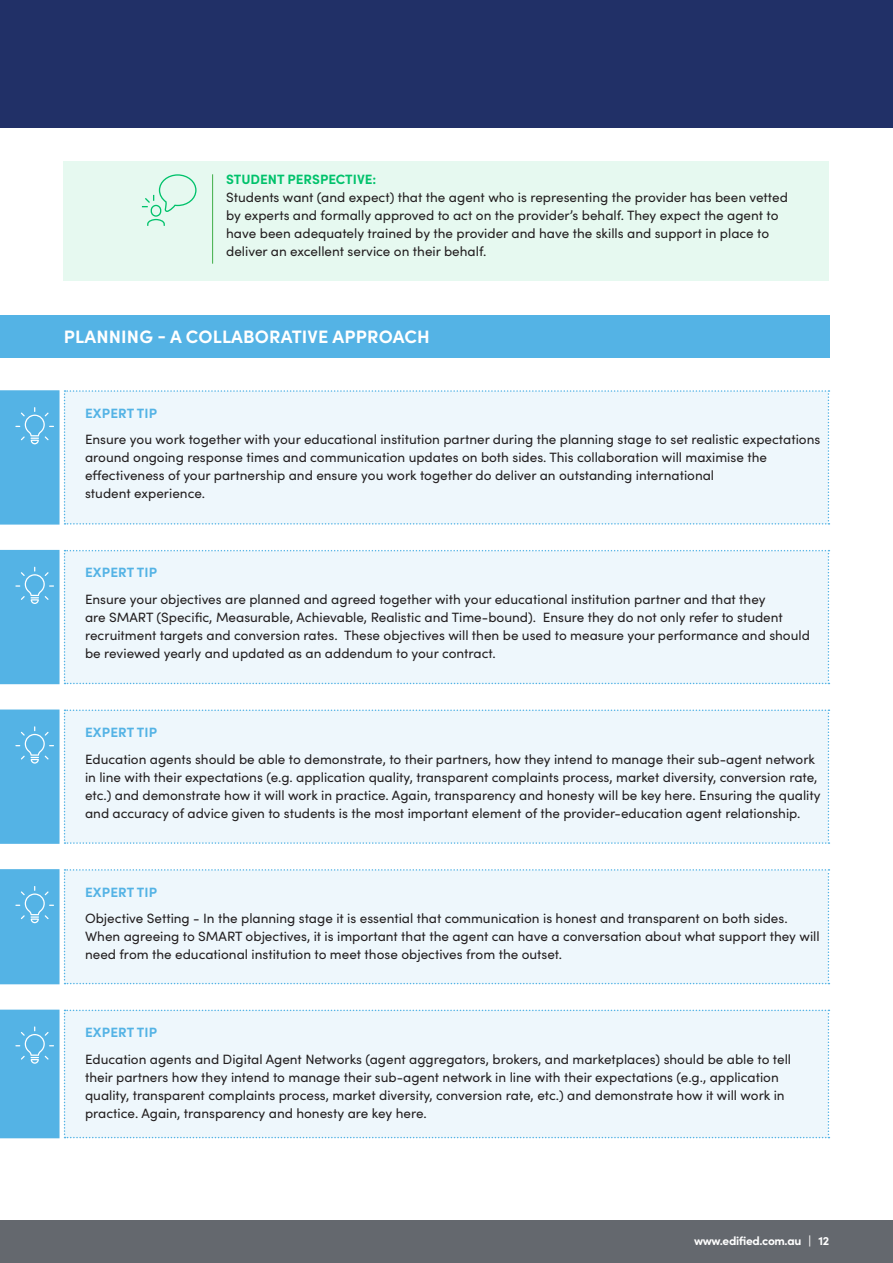
<style>
.page{position:relative;width:893px;height:1263px;background:#fff}
.page>*{position:absolute;margin:0;border:0;box-sizing:border-box;transform-origin:0 0}
.t1{font:700 18px "Sofia Pro";letter-spacing:.01em;color:#fff}
.t2{font:13.5px/18px "Sofia Pro";color:#231f20}
.t3{font:700 13.5px "Sofia Pro";letter-spacing:.01em;color:#54b3e5}
.t4{font:700 12px "Sofia Pro";letter-spacing:-.03em;color:#fff}
.s1{font-weight:700;color:#00c26b}
</style>
<div class="page">
<div style="left:0;top:1220px;width:893px;height:43px;background:#64686e"></div>
<div style="left:0;top:0;width:893px;height:128px;background:#213067"></div>
<svg style="left:0;top:390px;width:829px;height:135px;background:#e2f1fa"></svg>
<svg style="left:0;top:550px;width:829px;height:134px;background:#e2f1fa"></svg>
<svg style="left:0;top:709px;width:829px;height:135px;background:#e2f1fa"></svg>
<svg style="left:0;top:869px;width:829px;height:115px;background:#e1f1fa"></svg>
<svg style="left:0;top:1010px;width:829px;height:128px;background:#e2f1fa"></svg>
<div style="left:0;top:315px;width:829px;height:42px;background:#54b3e5"></div>
<div style="left:64px;top:162px;width:765px;height:119px;background:#e6f9f0"></div>
<hr style="left:212px;top:174px;width:1px;height:90px;background:#40ae49">
<svg style="left:141px;top:174px;width:56px;height:52px"></svg>
<p class="t2" style="left:226px;top:170px;width:563px"><span class="s1">STUDENT PERSPECTIVE:<br></span>Students want (and expect) that the agent who is representing the provider has been vetted by experts and formally approved to act on the provider’s behalf. They expect the agent to have been adequately trained by the provider and have the skills and support in place to deliver an excellent service on their behalf.</p>
<p class="t1" style="left:64px;top:322px;width:368px">PLANNING - A COLLABORATIVE APPROACH</p>
<p class="t3" style="left:85px;top:403px;width:73px">EXPERT TIP</p>
<p class="t2" style="left:85px;top:430px;width:737px">Ensure you work together with your educational institution partner during the planning stage to set realistic expectations around ongoing response times and communication updates on both sides. This collaboration will maximise the effectiveness of your partnership and ensure you work together do deliver an outstanding international<br>student experience.</p>
<p class="t3" style="left:85px;top:562px;width:73px">EXPERT TIP</p>
<p class="t2" style="left:85px;top:589px;width:726px">Ensure your objectives are planned and agreed together with your educational institution partner and that they<br>are SMART (Specific, Measurable, Achievable, Realistic and Time-bound). Ensure they do not only refer to student recruitment targets and conversion rates. These objectives will then be used to measure your performance and should be reviewed yearly and updated as an addendum to your contract.</p>
<p class="t3" style="left:85px;top:722px;width:73px">EXPERT TIP</p>
<p class="t2" style="left:85px;top:749px;width:737px">Education agents should be able to demonstrate, to their partners, how they intend to manage their sub-agent network in line with their expectations (e.g. application quality, transparent complaints process, market diversity, conversion rate, etc.) and demonstrate how it will work in practice. Again, transparency and honesty will be key here. Ensuring the quality and accuracy of advice given to students is the most important element of the provider-education agent relationship.</p>
<p class="t3" style="left:85px;top:881px;width:73px">EXPERT TIP</p>
<p class="t2" style="left:85px;top:909px;width:736px">Objective Setting - In the planning stage it is essential that communication is honest and transparent on both sides.<br>When agreeing to SMART objectives, it is important that the agent can have a conversation about what support they will need from the educational institution to meet those objectives from the outset.</p>
<p class="t3" style="left:85px;top:1022px;width:73px">EXPERT TIP</p>
<p class="t2" style="left:85px;top:1049px;width:708px">Education agents and Digital Agent Networks (agent aggregators, brokers, and marketplaces) should be able to tell their partners how they intend to manage their sub-agent network in line with their expectations (e.g., application quality, transparent complaints process, market diversity, conversion rate, etc.) and demonstrate how it will work in practice. Again, transparency and honesty are key here.</p>
<p class="t4" style="left:694px;top:1231px;width:137px">www.edified.com.au | 12</p>
</div>
